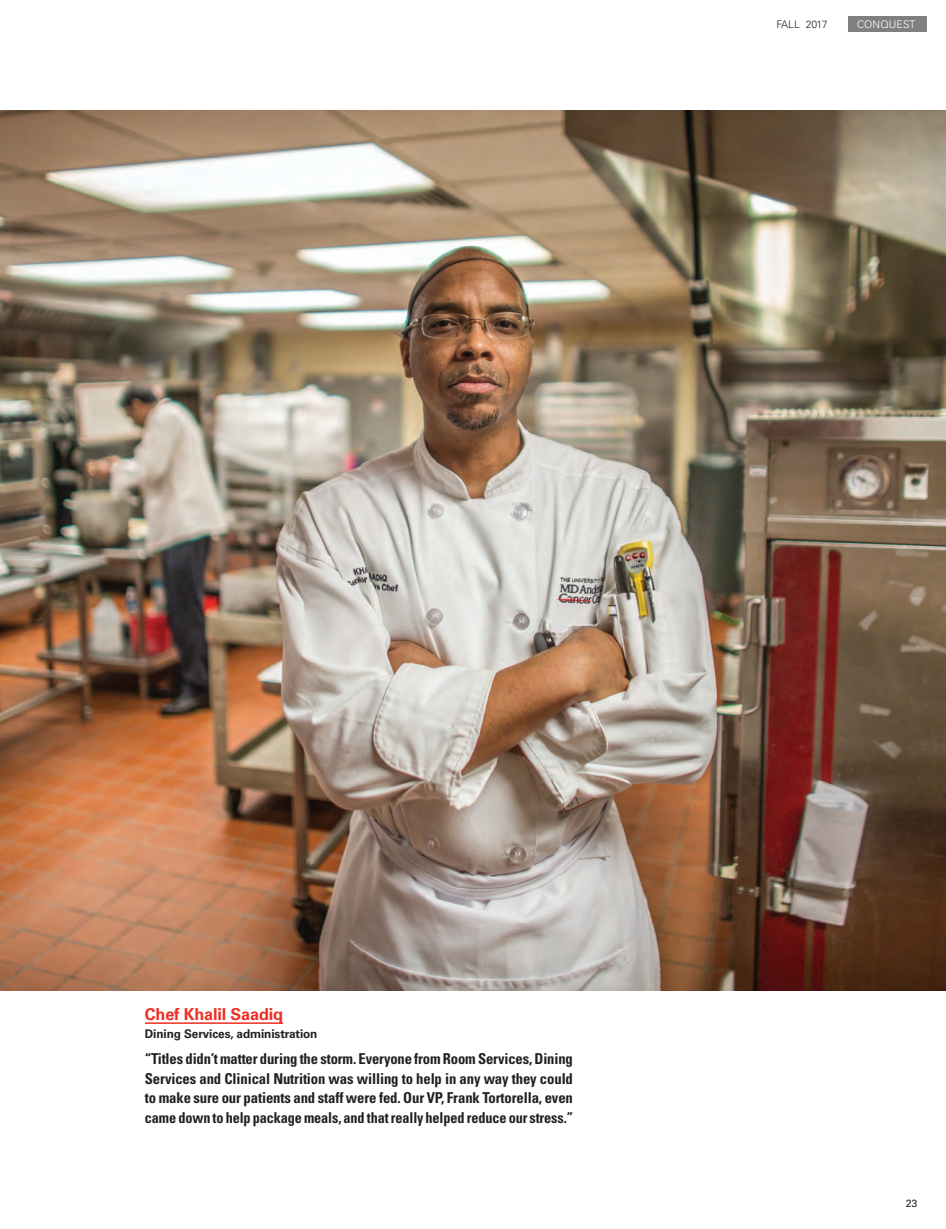
<style>
.page{position:relative;width:946px;height:1229px;background:#fff}
.page>*{position:absolute;margin:0;border:0;box-sizing:border-box;transform-origin:0 0}
.Kitchen_Names{font:700 16.5px "Univers LT Std";letter-spacing:-.01em;color:#ee2e22}
.Kitchen_Quotes{font:700 condensed 15px/19.5px "Univers LT Std";letter-spacing:-.01em;color:#231f20;text-align:justify}
.Kitchen_titles{font:700 12px "Univers LT Std";letter-spacing:-.01em;color:#231f20}
.t1{font:300 10.5px "Univers LT Std";letter-spacing:-.035em;color:#231f20}
.t2{font:300 10.5px "Univers LT Std";letter-spacing:.01em;color:#fff}
.t3{font:10.5px "Univers LT Std";color:#231f20}
</style>
<div class="page">
<img style="left:0;top:111px;width:945px;height:880px">
<hr style="left:145px;top:1022px;width:138px;height:2px;background:#ee2e22">
<div style="left:847px;top:16px;width:79px;height:16px;background:#808083"></div>
<p class="t1" style="left:776px;top:18px;width:53px">FALL 2017</p>
<p class="t2" style="left:856px;top:18px;width:60px">CONQUEST</p>
<p class="Kitchen_Names" style="left:145px;top:1004px;width:139px">Chef Khalil Saadiq</p>
<p class="Kitchen_titles" style="left:145px;top:1027px;width:174px">Dining Services, administration</p>
<p class="Kitchen_Quotes" style="left:145px;top:1049px;width:429px">“Titles didn’t matter during the storm. Everyone from Room Services, Dining Services and Clinical Nutrition was willing to help in any way they could to make sure our patients and staff were fed. Our VP, Frank Tortorella, even came down to help package meals, and that really helped reduce our stress.”</p>
<p class="t3" style="left:905px;top:1197px;width:13px">23</p>
</div>
